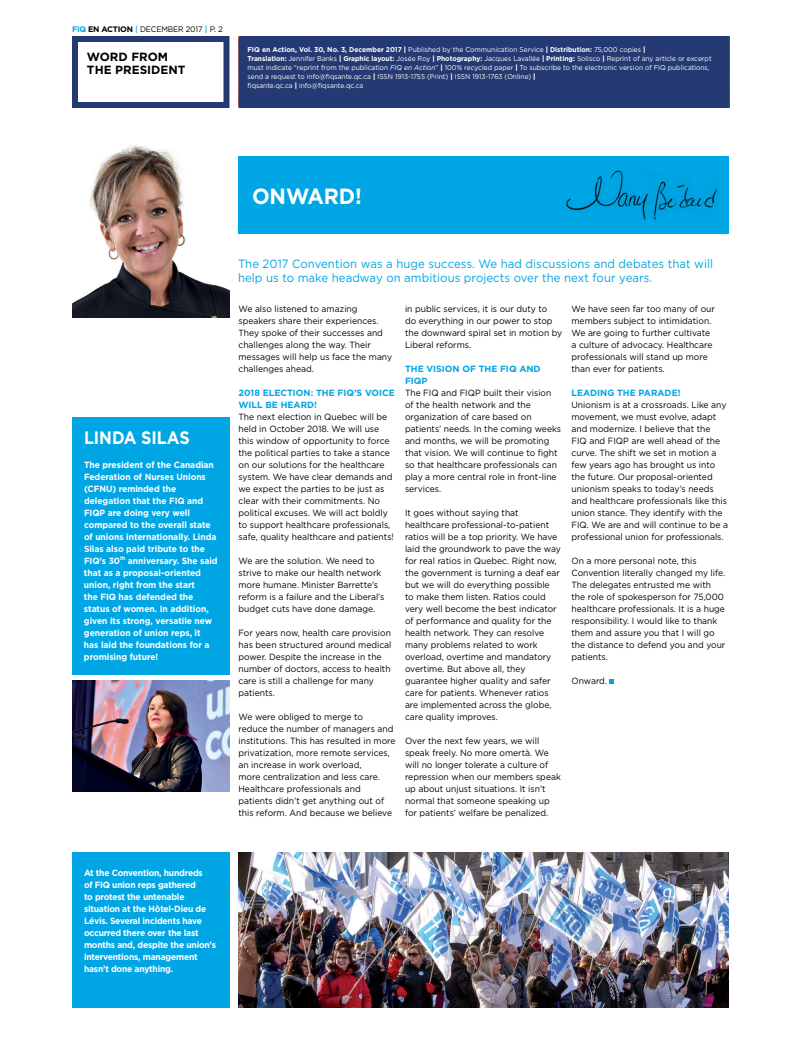
<style>
.page{position:relative;width:801px;height:1044px;background:#fff}
.page>*{position:absolute;margin:0;border:0;box-sizing:border-box;transform-origin:0 0}
.t1{font:700 22px "Gotham";color:#fff;scale:.95 1}
.t2{font:700 18px "Gotham";color:#fff;scale:.9 1}
.t3{font:12px/14px "Gotham";letter-spacing:.005em;color:#00a5e3;scale:.95 1}
.t4{font:700 11.9px/13.6px "Gotham";color:#000}
.t5{font:9px/12px "Gotham";color:#000;scale:.95 1}
.t6{font:700 9px/12px "Gotham";letter-spacing:-.005em;color:#fff;scale:.95 1}
.t7{font:700 9px/12px "Gotham";letter-spacing:-.025em;color:#fff;scale:.95 1}
.t8{font:700 9px/12px "Gotham";color:#00a5e3}
.t9{font:8px "Gotham";letter-spacing:-.015em;color:#000;scale:.95 1}
.t10{font:7px/9px "Gotham";color:#fff;scale:.95 1}
.s1{font-weight:700;color:#00a5e3}
.s2{font-weight:700}
.s3{font-weight:500;color:#00a5e3}
.s4{font-weight:900}
.s5{font-style:italic}
</style>
<div class="page">
<div style="left:72px;top:36px;width:157px;height:72px;border:6px solid #253a72"></div>
<svg style="left:610px;top:680px;width:4px;height:4px"></svg>
<div style="left:238px;top:156px;width:491px;height:78px;background:#00a5e3"></div>
<div style="left:72px;top:417px;width:158px;height:258px;background:#00a5e3"></div>
<div style="left:72px;top:852px;width:158px;height:156px;background:#00a5e3"></div>
<div style="left:238px;top:36px;width:491px;height:72px;background:#253a72;border-radius:2px"></div>
<img style="left:72px;top:681px;width:158px;height:111px">
<img style="left:238px;top:852px;width:491px;height:156px">
<img style="left:72px;top:145px;width:157px;height:172px">
<img style="left:566px;top:170px;width:151px;height:50px">
<p class="t9" style="left:72px;top:24px;width:160px"><span class="s1">FIQ</span> <span class="s2">en action</span> <span class="s3">|</span> DEcem ber 2017 <span class="s3">|</span> p. 2</p>
<h3 class="t4" style="left:87px;top:50px;width:100px">WORD FROM<br>THE PRESIDENT</h3>
<p class="t10" style="left:248px;top:45px;width:490px"><span class="s2">FIQ en Action, vol. 30, No. 3, December 2017</span> <span class="s4">|</span> Published by the Communication Service <span class="s4">|</span> <span class="s2">Distribution:</span> 75,000 copies <span class="s4">|<br></span><span class="s2">Translation:</span> Jennifer Banks <span class="s4">|</span> <span class="s2">Graphic layout:</span> Josée Roy <span class="s4">|</span> <span class="s2">Photography:</span> Jacques Lavallée <span class="s4">|</span> <span class="s2">Printing:</span> Solisco <span class="s4">|</span> reprint of any article or excerpt must indicate “reprint from the publication <span class="s5">FIQ en action</span>” <span class="s4">|</span> 100% recycled paper <span class="s4">|</span> To subscribe to the electronic version of FI Q publications, send a request to info@fiqsante.qc.ca <span class="s4">|</span> ISS n 1913-1755 (Print) <span class="s4">|</span> ISS n 1913-1763 (online) <span class="s4">|<br></span>fiqsante.qc.ca <span class="s4">|</span> info@fiqsante.qc.ca</p>
<h1 class="t1" style="left:252px;top:184px;width:21px">Onw</h1>
<h1 class="t1" style="left:308px;top:184px;width:59px">ard!</h1>
<h2 class="t2" style="left:84px;top:427px;width:12px">Lind</h2>
<h2 class="t2" style="left:124px;top:427px;width:75px">a Si las</h2>
<p class="t6" style="left:84px;top:458px;width:142px">The president of the Canadian<br>Federation of Nurses Unions (CFNU) reminded the delegation that the FIQ and<br>FIQP are doing very well compared to the overall state of unions internationally. Linda<br>Silas also paid tribute to the<br>FIQ’s 30<sup>th</sup> anniversary. She said that as a proposal-oriented union, right from the start<br>the FIQ has defended the status of women. In addition, given its strong, versatile new generation of union reps, it<br>has laid the foundations for a promising future!</p>
<p class="t7" style="left:84px;top:867px;width:140px">At the Convention, hundreds<br>of FIQ union reps gathered<br>to protest the untenable situation at the Hôtel-Dieu de<br>Lévis. Several incidents have occurred there over the last months and, despite the union’s interventions, management hasn’t done anything.</p>
<h3 class="t3" style="left:238px;top:257px;width:502px">The 2017 Convention was a huge success. We had discussions and debates that will help us to make headway on ambitious projects over the next four years.</h3>
<p class="t5" style="left:238px;top:303px;width:163px">We also listened to amazing speakers share their experiences.<br>They spoke of their successes and challenges along the way. Their messages will help us face the many challenges ahead.</p>
<p class="t8" style="left:238px;top:387px;width:158px">2018 election: th e FIQ’s voice wi ll be h eard!</p>
<p class="t5" style="left:238px;top:411px;width:165px">The next election in Quebec will be held in October 2018. We will use this window of opportunity to force the political parties to take a stance on our solutions for the healthcare system. We have clear demands and we expect the parties to be just as clear with their commitments. No political excuses. We will act boldly to support healthcare professionals, safe, quality healthcare and patients!</p>
<p class="t5" style="left:238px;top:555px;width:155px">We are the solution. We need to strive to make our health network more humane. Minister Barrette’s reform is a failure and the Liberal’s budget cuts have done damage.</p>
<p class="t5" style="left:238px;top:627px;width:162px">For years now, health care provision has been structured around medical power. Despite the increase in the number of doctors, access to health care is still a challenge for many patients.</p>
<p class="t5" style="left:238px;top:711px;width:167px">We were obliged to merge to<br>reduce the number of managers and institutions. This has resulted in more privatization, more remote services, an increase in work overload,<br>more centralization and less care.<br>Healthcare professionals and patients didn’t get anything out of this reform. And because we believe</p>
<p class="t5" style="left:572px;top:303px;width:152px">We have seen far too many of our members subject to intimidation.<br>We are going to further cultivate a culture of advocacy. Healthcare professionals will stand up more than ever for patients.</p>
<p class="t8" style="left:572px;top:387px;width:25px">Leadin</p>
<p class="t8" style="left:607px;top:387px;width:75px">g th e parade!</p>
<p class="t5" style="left:572px;top:399px;width:166px">Unionism is at a crossroads. Like any movement, we must evolve, adapt and modernize. I believe that the<br>FI Q and FI QP are well ahead of the curve. The shift we set in motion a few years ago has brought us into the future. Our proposal-oriented unionism speaks to today’s needs and healthcare professionals like this union stance. They identify with the FI Q. We are and will continue to be a professional union for professionals.</p>
<p class="t5" style="left:572px;top:555px;width:164px">On a more personal note, this<br>Convention literally changed my life.<br>The delegates entrusted me with the role of spokesperson for 75,000 healthcare professionals. It is a huge responsibility. I would like to thank them and assure you that I will go the distance to defend you and your patients.</p>
<p class="t5" style="left:572px;top:675px;width:39px">Onward.</p>
<p class="t5" style="left:405px;top:303px;width:167px">in public services, it is our duty to<br>do everything in our power to stop the downward spiral set in motion by<br>Liberal reforms.</p>
<p class="t8" style="left:405px;top:363px;width:129px">Th e vision of th e FIQ and<br>FIQP</p>
<p class="t5" style="left:405px;top:387px;width:166px">The FI Q and FI QP built their vision of the health network and the organization of care based on patients’ needs. I n the coming weeks and months, we will be promoting that vision. We will continue to fight so that healthcare professionals can play a more central role in front-line services.</p>
<p class="t5" style="left:405px;top:507px;width:166px">It goes without saying that healthcare professional-to-patient ratios will be a top priority. We have laid the groundwork to pave the way for real ratios in Quebec. Right now, the government is turning a deaf ear but we will do everything possible<br>to make them listen. Ratios could very well become the best indicator of performance and quality for the health network. They can resolve many problems related to work overload, overtime and mandatory overtime. But above all, they guarantee higher quality and safer care for patients. Whenever ratios are implemented across the globe, care quality improves.</p>
<p class="t5" style="left:405px;top:735px;width:166px">Over the next few years, we will speak freely. No more omertà. We will no longer tolerate a culture of repression when our members speak up about unjust situations. It isn’t normal that someone speaking up for patients’ welfare be penalized.</p>
</div>
